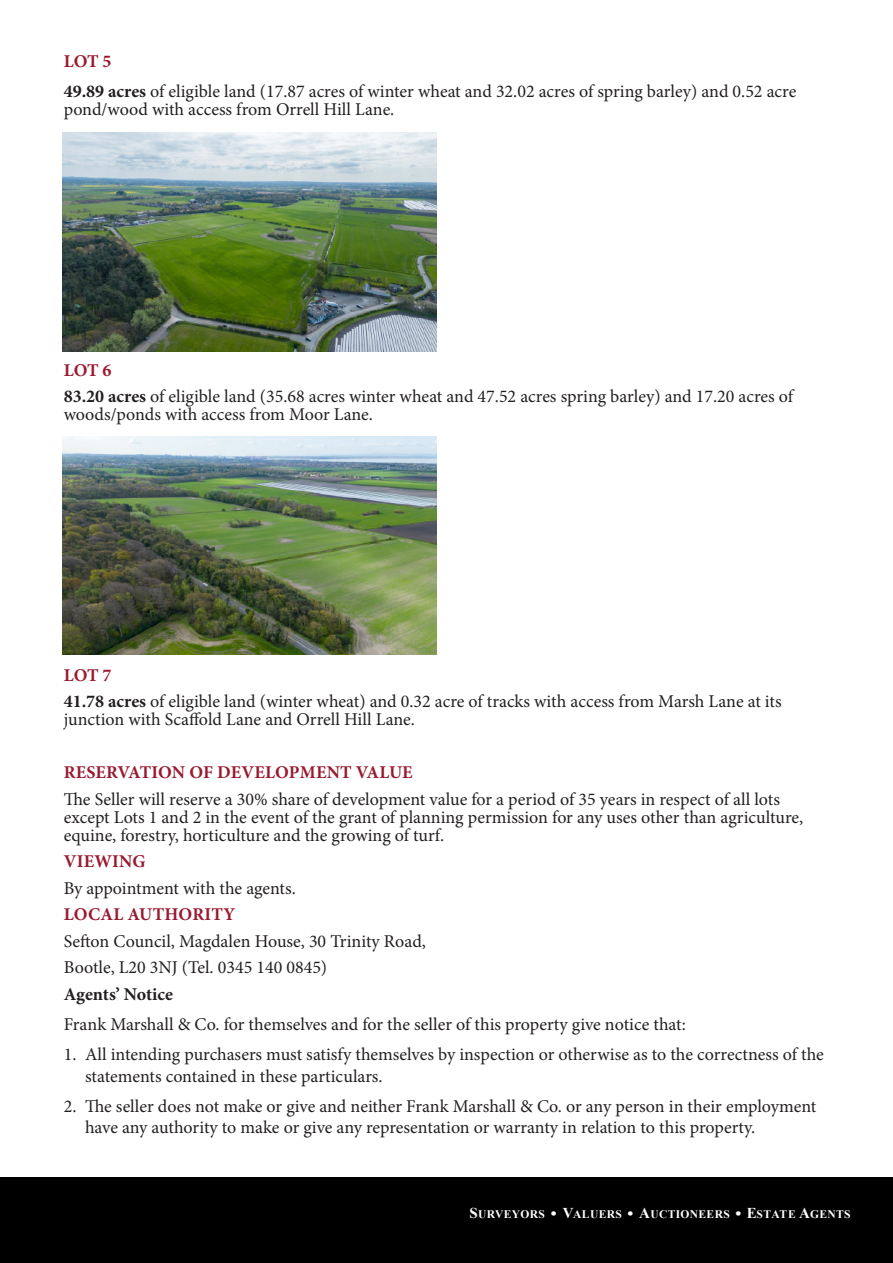
<style>
.page{position:relative;width:893px;height:1263px;background:#fff}
.page>*{position:absolute;margin:0;border:0;box-sizing:border-box;transform-origin:0 0}
.t1{font:18px/18px "Minion Pro";color:#231f20}
.t2{font:700 18px "Minion Pro";letter-spacing:.01em;color:#991a30}
.t3{font:700 18px "Minion Pro";letter-spacing:-.005em;color:#231f20}
.t4{font:700 11.55px "Times New Roman";letter-spacing:.03em;color:#fff}
.s1{font-weight:700}
.s2{font-size:15px}
.s3{font-size:16.5px}
</style>
<div class="page">
<img style="left:63px;top:133px;width:373px;height:218px">
<img style="left:63px;top:436px;width:373px;height:219px">
<div style="left:0;top:1178px;width:893px;height:85px;background:#000"></div>
<p class="t2" style="left:64px;top:49px;width:49px">LOT 5</p>
<p class="t1" style="left:64px;top:83px;width:734px"><span class="s1">49.89 acres</span> of eligible land (17.87 acres of winter wheat and 32.02 acres of spring barley) and 0.52 acre pond/wood with access from Orrell Hill Lane.</p>
<p class="t2" style="left:64px;top:357px;width:49px">LOT 6</p>
<p class="t1" style="left:64px;top:388px;width:731px"><span class="s1">83.20 acres</span> of eligible land (35.68 acres winter wheat and 47.52 acres spring barley) and 17.20 acres of woods/ponds with access from Moor Lane.</p>
<p class="t2" style="left:64px;top:662px;width:49px">LOT 7</p>
<p class="t1" style="left:64px;top:693px;width:719px"><span class="s1">41.78 acres</span> of eligible land (winter wheat) and 0.32 acre of tracks with access from Marsh Lane at its junction with Scaffold Lane and Orrell Hill Lane.</p>
<p class="t2" style="left:64px;top:760px;width:350px">RESERVATION OF DEVELOPMENT VALUE</p>
<p class="t1" style="left:64px;top:790px;width:741px">The Seller will reserve a 30% share of development value for a period of 35 years in respect of all lots except Lots 1 and 2 in the event of the grant of planning permission for any uses other than agriculture, equine, forestry, horticulture and the growing of turf.</p>
<p class="t2" style="left:64px;top:849px;width:83px">VIEWING</p>
<p class="t1" style="left:64px;top:879px;width:234px">By appointment with the agents.</p>
<p class="t2" style="left:64px;top:902px;width:173px">LOCAL AUTHORITY</p>
<p class="t1" style="left:64px;top:932px;width:364px">Sefton Council, Magdalen House, 30 Trinity Road,</p>
<p class="t1" style="left:64px;top:959px;width:265px">Bootle, L20 3NJ (Tel. 0345 140 0845)</p>
<p class="t3" style="left:64px;top:981px;width:111px">Agents’ Notice</p>
<p class="t1" style="left:64px;top:1015px;width:623px">Frank Marshall &amp; Co. for themselves and for the seller of this property give notice that:</p>
<p class="t1" style="left:85px;top:1043px;width:740px;line-height:21.6px;text-indent:-21px">1. All intending purchasers must satisfy themselves by inspection or otherwise as to the correctness of the statements contained in these particulars.</p>
<p class="t1" style="left:85px;top:1095px;width:733px;line-height:21.6px;text-indent:-21px">2. The seller does not make or give and neither Frank Marshall &amp; Co. or any person in their employment have any authority to make or give any representation or warranty in relation to this property.</p>
<p class="t4" style="left:470px;top:1206px;width:382px"><span class="s2">S</span>URVEYORS <span class="s3">•</span> <span class="s2">V</span>ALUERS <span class="s3">•</span> <span class="s2">A</span>UCTIONEERS <span class="s3">•</span> <span class="s2">E</span>STATE <span class="s2">A</span>GENTS</p>
</div>
